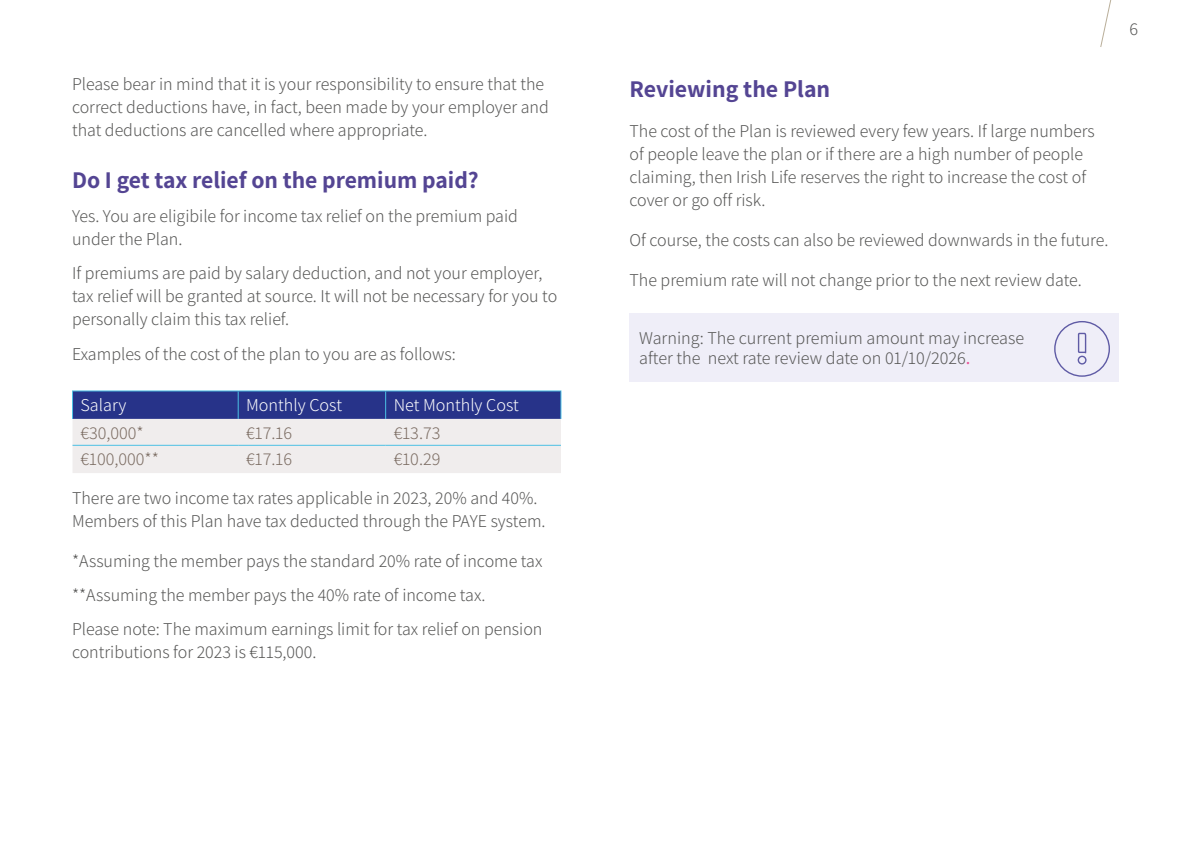
<style>
.page{position:relative;width:1191px;height:842px;background:#fff}
.page>*{position:absolute;margin:0;border:0;box-sizing:border-box;transform-origin:0 0}
.t1{font:700 24px "Assistant";color:#544593}
.t2{font:300 18px/23px "Assistant";color:#575756}
.t3{font:300 18px "Assistant";color:#7b6c62}
.t4{font:300 18px "Assistant";color:#fff}
.s1{font-weight:500;color:#ea5297}
</style>
<div class="page">
<svg style="left:1100px;top:0;width:12px;height:47px"></svg>
<hr style="left:72px;top:390px;width:166px;height:1px;background:#4bc0e4">
<hr style="left:238px;top:390px;width:148px;height:1px;background:#4bc0e4">
<hr style="left:386px;top:390px;width:175px;height:1px;background:#4bc0e4">
<svg style="left:72px;top:391px;width:489px;height:82px;background:#aaaecb"></svg>
<hr style="left:72px;top:445px;width:166px;height:1px;background:#4bc0e4">
<hr style="left:238px;top:445px;width:148px;height:1px;background:#4bc0e4">
<hr style="left:386px;top:445px;width:175px;height:1px;background:#4bc0e4">
<div style="left:629px;top:313px;width:490px;height:68px;background:#efeef8"></div>
<svg style="left:1054px;top:321px;width:56px;height:56px"></svg>
<p class="t2" style="left:72px;top:72px;width:478px">Please bear in mind that it is your responsibility to ensure that the correct deductions have, in fact, been made by your employer and that deductions are cancelled where appropriate.</p>
<h1 class="t1" style="left:72px;top:163px;width:408px">Do I get tax relief on the premium paid?</h1>
<p class="t2" style="left:72px;top:204px;width:447px">Yes. You are eligibile for income tax relief on the premium paid under the Plan.</p>
<p class="t2" style="left:72px;top:261px;width:487px">If premiums are paid by salary deduction, and not your employer, tax relief will be granted at source. It will not be necessary for you to personally claim this tax relief.</p>
<p class="t2" style="left:72px;top:341px;width:385px">Examples of the cost of the plan to you are as follows:</p>
<p class="t4" style="left:80px;top:393px;width:47px">Salary</p>
<p class="t4" style="left:246px;top:393px;width:97px">Monthly Cost</p>
<p class="t4" style="left:394px;top:393px;width:127px">Net Monthly Cost</p>
<p class="t3" style="left:80px;top:421px;width:65px">€30,000*</p>
<p class="t3" style="left:246px;top:421px;width:48px">€17.16</p>
<p class="t3" style="left:394px;top:421px;width:48px">€13.73</p>
<p class="t3" style="left:80px;top:447px;width:80px">€100,000**</p>
<p class="t3" style="left:246px;top:447px;width:48px">€17.16</p>
<p class="t3" style="left:394px;top:447px;width:48px">€10.29</p>
<p class="t2" style="left:72px;top:485px;width:475px">There are two income tax rates applicable in 2023, 20% and 40%.<br>Members of this Plan have tax deducted through the PAYE system.</p>
<p class="t2" style="left:72px;top:543px;width:472px;line-height:34.4px">*Assuming the member pays the standard 20% rate of income tax **Assuming the member pays the 40% rate of income tax.<br>Please note: The maximum earnings limit for tax relief on pension</p>
<p class="t2" style="left:72px;top:640px;width:246px">contributions for 2023 is €115,000.</p>
<h1 class="t1" style="left:629px;top:72px;width:202px">Reviewing the Plan</h1>
<p class="t2" style="left:629px;top:118px;width:467px">The cost of the Plan is reviewed every few years. If large numbers of people leave the plan or if there are a high number of people claiming, then Irish Life reserves the right to increase the cost of cover or go off risk.</p>
<p class="t2" style="left:629px;top:227px;width:480px">Of course, the costs can also be reviewed downwards in the future.</p>
<p class="t2" style="left:629px;top:267px;width:454px">The premium rate will not change prior to the next review date.</p>
<p class="t2" style="left:639px;top:327px;width:386px;line-height:20px">Warning: The current premium amount may increase after the next rate review date on 01/10/2026<span class="s1">.</span></p>
<p class="t2" style="left:1129px;top:17px;width:10px">6</p>
</div>
